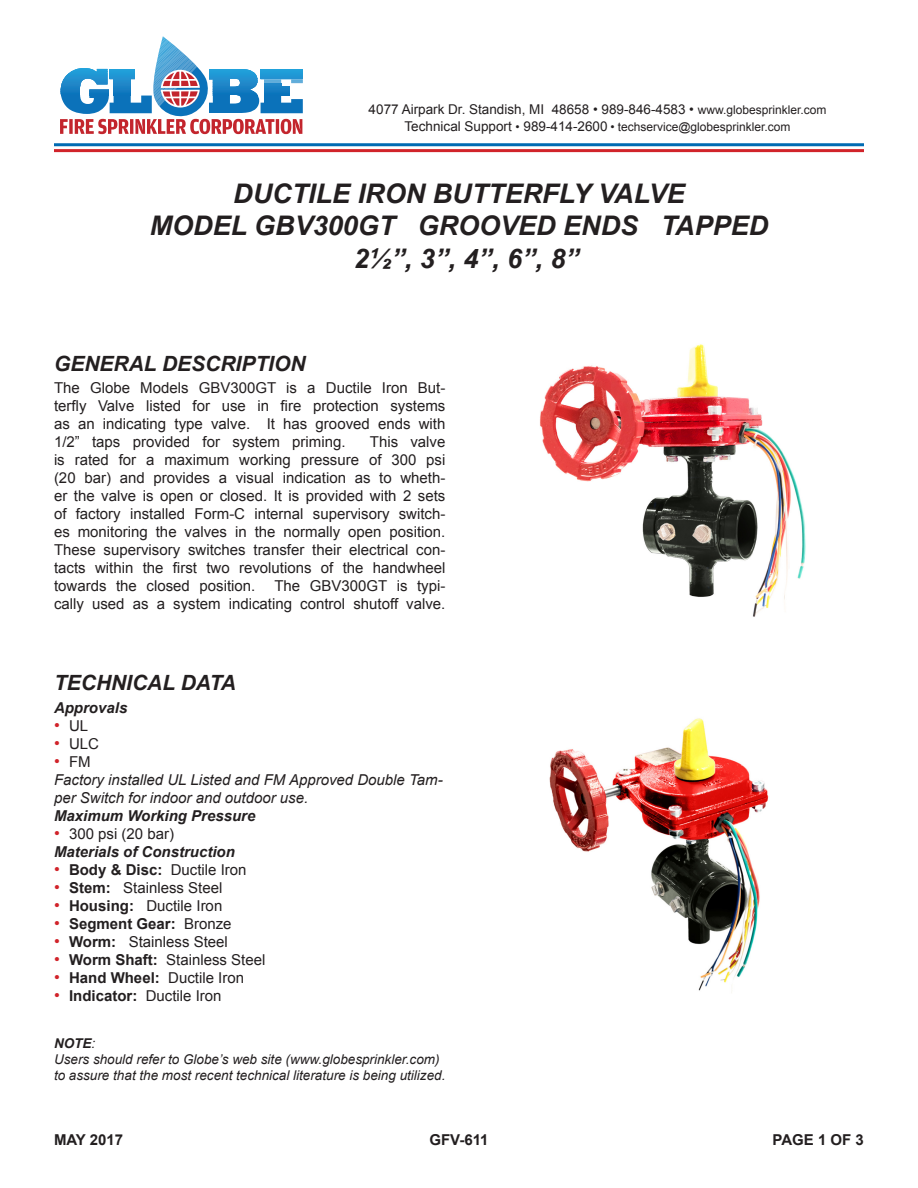
<style>
.page{position:relative;width:918px;height:1188px;background:#fff}
.page>*{position:absolute;margin:0;border:0;box-sizing:border-box;transform-origin:0 0}
.Main_Title{font:italic 700 27px "Arial";color:#231f20}
.Heading{font:italic 700 21px "Arial";color:#231f20}
.Body_Text{font:15px/18px "Arial";color:#231f20;text-align:justify}
.Note_text{font:italic 15px/18px "Arial";color:#231f20}
.Sub_head{font:italic 700 15px "Arial";color:#231f20}
.t1{font:700 15px "Arial";color:#231f20}
.Note_text-2{font:italic 13.5px/16.2px "Arial";color:#231f20}
.Contact_text{font:13.5px "Arial";color:#231f20}
.Note_text-3{font:italic 700 13.5px "Arial";color:#231f20}
.Contact_text-2{font:12px "Arial";color:#231f20}
.s1{font-size:12px}
.s2{font-size:13.5px}
.s3{font-size:16.5px;color:#d1232a}
.s4{font-weight:700}
.s5{font-weight:400;font-size:16.5px;color:#d1232a}
.s6{font-weight:400}
</style>
<div class="page">
<img style="left:540px;top:344px;width:266px;height:273px">
<svg style="left:60px;top:36px;width:243px;height:98px"></svg>
<hr style="left:54px;top:143px;width:810px;height:3px;background:#006bb3">
<hr style="left:54px;top:149px;width:810px;height:3px;background:#d1232a">
<img style="left:549px;top:718px;width:220px;height:275px">
<p class="Contact_text" style="left:369px;top:100px;width:459px">4077 Airpark Dr. Standish, MI 48658 • 989-846-4583 • <span class="s1">www.globesprinkler.com</span></p>
<p class="Contact_text-2" style="left:405px;top:119px;width:388px"><span class="s2">Technical Support</span> • <span class="s2">989-414-2600</span> • techservice@globesprinkler.com</p>
<p class="Main_Title" style="left:233px;top:175px;width:453px">DUCTILE IRON BUTTERFLY VALVE</p>
<p class="Main_Title" style="left:150px;top:208px;width:620px">MODEL GBV300GT GROOVED ENDS TAPPED</p>
<p class="Main_Title" style="left:354px;top:240px;width:227px">2½”, 3”, 4”, 6”, 8”</p>
<p class="Heading" style="left:54px;top:349px;width:253px">GENERAL DESCRIPTION</p>
<p class="Body_Text" style="left:54px;top:379px;width:393px">The Globe Models GBV300GT is a Ductile Iron But&shy;terfly Valve listed for use in fire protection systems as an indicating type valve. It has grooved ends with 1/2” taps provided for system priming.</p>
<p class="Body_Text" style="left:54px;top:433px;width:393px;text-align:right">This valve<br>is rated for a maximum working pressure of 300 psi</p>
<p class="Body_Text" style="left:54px;top:469px;width:393px">(20 bar) and provides a visual indication as to wheth&shy;er the valve is open or closed. It is provided with 2 sets of factory installed Form-C internal supervisory switch&shy;es monitoring the valves in the normally open position.<br>These supervisory switches transfer their electrical con&shy;tacts within the first two revolutions of the handwheel towards the closed position.</p>
<p class="Body_Text" style="left:54px;top:577px;width:393px;text-align:right">The GBV300GT is typi-<br>cally used as a system indicating control shutoff valve.</p>
<p class="Heading" style="left:54px;top:669px;width:183px">TECHNICAL DATA</p>
<p class="Sub_head" style="left:54px;top:698px;width:75px">Approvals</p>
<p class="Body_Text" style="left:54px;top:717px;width:36px"><span class="s3">•</span> UL</p>
<p class="Body_Text" style="left:54px;top:735px;width:46px"><span class="s3">•</span> ULC</p>
<p class="Body_Text" style="left:54px;top:753px;width:38px"><span class="s3">•</span> FM</p>
<p class="Note_text" style="left:54px;top:771px;width:390px">Factory installed UL Listed and FM Approved Double Tam&shy;per Switch for indoor and outdoor use.</p>
<p class="Sub_head" style="left:54px;top:806px;width:203px">Maximum Working Pressure</p>
<p class="Body_Text" style="left:54px;top:825px;width:122px"><span class="s3">•</span> 300 psi (20 bar)</p>
<p class="Sub_head" style="left:54px;top:842px;width:182px">Materials of Construction</p>
<p class="Body_Text" style="left:54px;top:861px;width:194px"><span class="s3">•</span> <span class="s4">Body &amp; Disc:</span> Ductile Iron</p>
<p class="Body_Text" style="left:54px;top:879px;width:170px"><span class="s3">•</span> <span class="s4">Stem:</span> Stainless Steel</p>
<p class="Body_Text" style="left:54px;top:897px;width:170px"><span class="s3">•</span> <span class="s4">Housing:</span> Ductile Iron</p>
<p class="t1" style="left:54px;top:914px;width:179px"><span class="s5">•</span> Segment Gear: <span class="s6">Bronze</span></p>
<p class="Body_Text" style="left:54px;top:933px;width:175px"><span class="s3">•</span> <span class="s4">Worm:</span> Stainless Steel</p>
<p class="Body_Text" style="left:54px;top:951px;width:213px"><span class="s3">•</span> <span class="s4">Worm Shaft:</span> Stainless Steel</p>
<p class="Body_Text" style="left:54px;top:969px;width:192px"><span class="s3">•</span> <span class="s4">Hand Wheel:</span> Ductile Iron</p>
<p class="Body_Text" style="left:54px;top:987px;width:169px"><span class="s3">•</span> <span class="s4">Indicator:</span> Ductile Iron</p>
<p class="Note_text-3" style="left:54px;top:1034px;width:43px">NOTE<span class="s6">:</span></p>
<p class="Note_text-2" style="left:54px;top:1051px;width:393px">Users should refer to Globe’s web site (www.globesprinkler.com) to assure that the most recent technical literature is being utilized.</p>
<p class="t1" style="left:54px;top:1130px;width:71px">MAY 2017</p>
<p class="t1" style="left:429px;top:1130px;width:61px">GFV-611</p>
<p class="t1" style="left:773px;top:1130px;width:93px">PAGE 1 OF 3</p>
</div>
